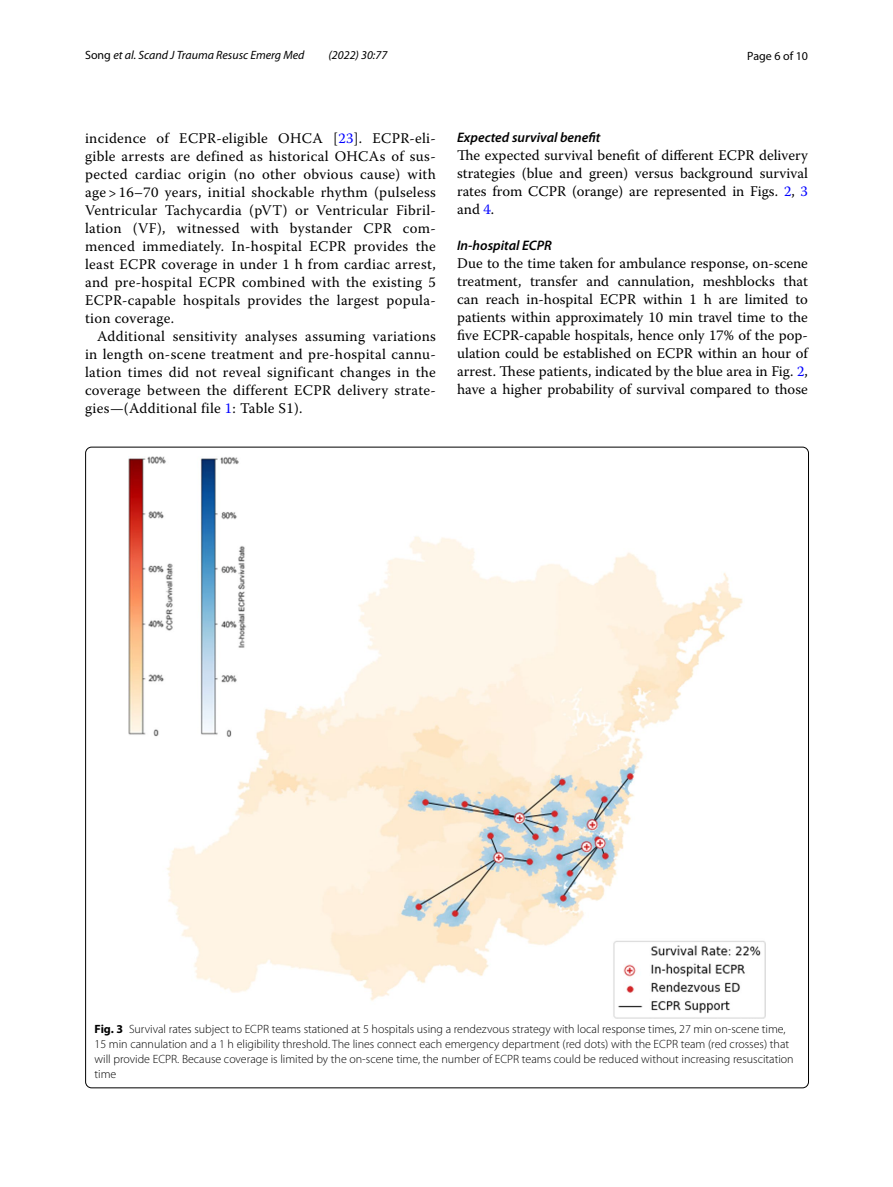
<style>
.page{position:relative;width:893px;height:1187px;background:#fff}
.page>*{position:absolute;margin:0;border:0;box-sizing:border-box;transform-origin:0 0}
.t1{font:14.7px/18px "Warnock Pro";letter-spacing:.01em;color:#000;text-align:justify}
.t2{font:italic 600 13.8px "Myriad Pro";color:#000}
.t3{font:300 12px/15px "Myriad Pro";color:#000}
.t4{font:italic 12px "Myriad Pro";color:#000}
.t5{font:12px "Myriad Pro";color:#000}
.s1{font-style:normal}
.s2{color:#00f}
.s3{font-weight:700}
</style>
<div class="page">
<img style="left:128px;top:456px;width:638px;height:561px">
<p class="t4" style="left:85px;top:48px;width:221px"><span class="s1">Song</span> et al. Scand J Trauma Resusc Emerg Med</p>
<p class="t4" style="left:329px;top:48px;width:60px">(2022) 30:77</p>
<p class="t5" style="left:747px;top:48px;width:62px">Page 6 of 10</p>
<p class="t1" style="left:85px;top:128px;width:352px">incidence of ECPR-eligible OHCA [<span class="s2">23</span>]. ECPR-eli&shy;gible arrests are defined as historical OHCAs of sus&shy;pected cardiac origin (no other obvious cause) with age &gt; 16–70 years, initial shockable rhythm (pulseless Ventricular Tachycardia (pVT) or Ventricular Fibril&shy;lation (VF), witnessed with bystander CPR com&shy;menced immediately. In-hospital ECPR provides the least ECPR coverage in under 1 h from cardiac arrest, and pre-hospital ECPR combined with the existing 5<br>ECPR-capable hospitals provides the largest popula&shy;tion coverage.</p>
<p class="t1" style="left:85px;top:326px;width:352px;text-indent:12px">Additional sensitivity analyses assuming variations in length on-scene treatment and pre-hospital cannu&shy;lation times did not reveal significant changes in the coverage between the different ECPR delivery strate&shy;gies—(Additional file <span class="s2">1</span>: Table S1).</p>
<p class="t2" style="left:457px;top:129px;width:145px">Expected survival benefit</p>
<p class="t1" style="left:457px;top:146px;width:352px">The expected survival benefit of different ECPR delivery strategies (blue and green) versus background survival rates from CCPR (orange) are represented in Figs. <span class="s2">2</span>, <span class="s2">3 </span>and <span class="s2">4</span>.</p>
<p class="t2" style="left:457px;top:237px;width:96px">In‑hospital ECPR</p>
<p class="t1" style="left:457px;top:254px;width:352px">Due to the time taken for ambulance response, on-scene treatment, transfer and cannulation, meshblocks that can reach in-hospital ECPR within 1 h are limited to patients within approximately 10 min travel time to the five ECPR-capable hospitals, hence only 17% of the pop&shy;ulation could be established on ECPR within an hour of arrest. These patients, indicated by the blue area in Fig. <span class="s2">2</span>, have a higher probability of survival compared to those</p>
<p class="t3" style="left:95px;top:1021px;width:701px"><span class="s3">Fig. 3</span> Survival rates subject to ECPR teams stationed at 5 hospitals using a rendezvous strategy with local response times, 27 min on-scene time, 15 min cannulation and a 1 h eligibility threshold. The lines connect each emergency department (red dots) with the ECPR team (red crosses) that will provide ECPR. Because coverage is limited by the on-scene time, the number of ECPR teams could be reduced without increasing resuscitation time</p>
</div>
